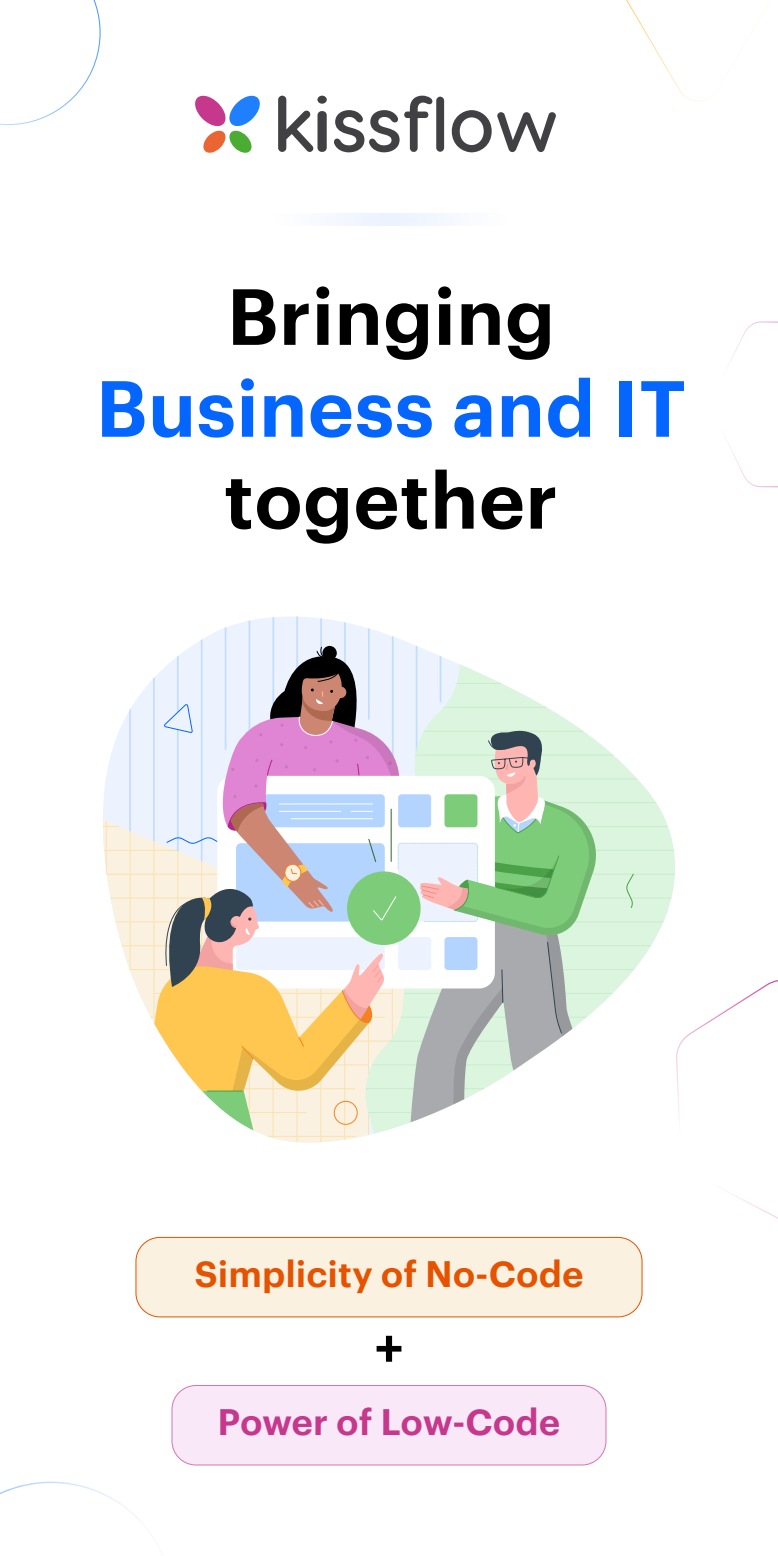
<style>
.page{position:relative;width:778px;height:1556px;background:#fff}
.page>*{position:absolute;margin:0;border:0;box-sizing:border-box;transform-origin:0 0}
.t1{font:600 77.64px "Graphik Web";color:#000}
.t2{font:600 77.64px "Graphik Web";color:#0565ff}
.t3{font:600 51.96px "Graphik Web";color:#000}
.t4{font:600 35.94px "Graphik Web";color:#e55200}
.t5{font:600 35.94px "Graphik Web";letter-spacing:-.005em;color:#c6388c}
</style>
<div class="page">
<svg style="left:278px;top:96px;width:278px;height:56px"></svg>
<svg style="left:195px;top:95px;width:65px;height:58px"></svg>
<div style="left:136px;top:1237px;width:506px;height:79px;background:#faf1e1;border-radius:24px"></div>
<div style="left:136px;top:1236px;width:506px;height:81px;border:1px solid #e55200;border-radius:24px"></div>
<div style="left:172px;top:1385px;width:434px;height:79px;background:#f9e8f8;border-radius:24px"></div>
<div style="left:172px;top:1384px;width:434px;height:81px;border:1px solid #c6388c;border-radius:24px"></div>
<svg style="left:728px;top:321px;width:50px;height:166px"></svg>
<svg style="left:0;top:0;width:101px;height:125px"></svg>
<svg style="left:626px;top:0;width:83px;height:101px"></svg>
<svg style="left:0;top:1481px;width:144px;height:44px"></svg>
<svg style="left:695px;top:980px;width:83px;height:238px"></svg>
<svg style="left:103px;top:679px;width:218px;height:464px;fill:#ecf3ff"></svg>
<svg style="left:103px;top:819px;width:273px;height:323px"></svg>
<svg style="left:129px;top:708px;width:2px;height:123px"></svg>
<hr style="left:106px;top:821px;width:1px;height:53px;background:#ffc74f">
<hr style="left:130px;top:831px;width:1px;height:138px;background:#ffc74f">
<hr style="left:273px;top:889px;width:1px;height:248px;background:#ffc74f">
<hr style="left:297px;top:897px;width:1px;height:244px;background:#ffc74f">
<hr style="left:321px;top:904px;width:1px;height:238px;background:#ffc74f">
<hr style="left:344px;top:912px;width:1px;height:227px;background:#ffc74f">
<hr style="left:368px;top:920px;width:1px;height:214px;background:#ffc74f">
<hr style="left:268px;top:1136px;width:87px;height:1px;background:#ffc74f">
<hr style="left:151px;top:1017px;width:233px;height:1px;background:#ffc74f">
<hr style="left:129px;top:969px;width:287px;height:1px;background:#ffc74f">
<hr style="left:122px;top:945px;width:294px;height:1px;background:#ffc74f">
<hr style="left:116px;top:921px;width:276px;height:1px;background:#ffc74f">
<hr style="left:110px;top:897px;width:190px;height:1px;background:#ffc74f">
<hr style="left:106px;top:874px;width:143px;height:1px;background:#ffc74f">
<hr style="left:104px;top:850px;width:74px;height:1px;background:#ffc74f">
<svg style="left:103px;top:826px;width:16px;height:1px"></svg>
<svg style="left:361px;top:746px;width:334px;height:387px"></svg>
<hr style="left:404px;top:993px;width:208px;height:1px;background:#7dcc7a">
<hr style="left:406px;top:969px;width:228px;height:1px;background:#7dcc7a">
<hr style="left:409px;top:945px;width:242px;height:1px;background:#7dcc7a">
<hr style="left:411px;top:921px;width:252px;height:1px;background:#7dcc7a">
<hr style="left:413px;top:897px;width:258px;height:1px;background:#7dcc7a">
<hr style="left:416px;top:874px;width:259px;height:1px;background:#7dcc7a">
<hr style="left:417px;top:850px;width:257px;height:1px;background:#7dcc7a">
<hr style="left:416px;top:826px;width:252px;height:1px;background:#7dcc7a">
<hr style="left:416px;top:802px;width:240px;height:1px;background:#7dcc7a">
<hr style="left:415px;top:778px;width:222px;height:1px;background:#7dcc7a">
<hr style="left:415px;top:755px;width:198px;height:1px;background:#7dcc7a">
<svg style="left:626px;top:873px;width:7px;height:34px"></svg>
<svg style="left:153px;top:616px;width:449px;height:514px"></svg>
<hr style="left:207px;top:1090px;width:35px;height:1px;background:#4aa147">
<h1 class="t1" style="left:227px;top:257px;width:330px">Bringing</h1>
<h1 class="t2" style="left:96px;top:349px;width:592px">Business and IT</h1>
<h1 class="t1" style="left:224px;top:441px;width:335px">together</h1>
<p class="t4" style="left:194px;top:1246px;width:390px">Simplicity of No-Code</p>
<h2 class="t3" style="left:374px;top:1307px;width:31px">+</h2>
<p class="t5" style="left:218px;top:1394px;width:344px">Power of Low-Code</p>
</div>
